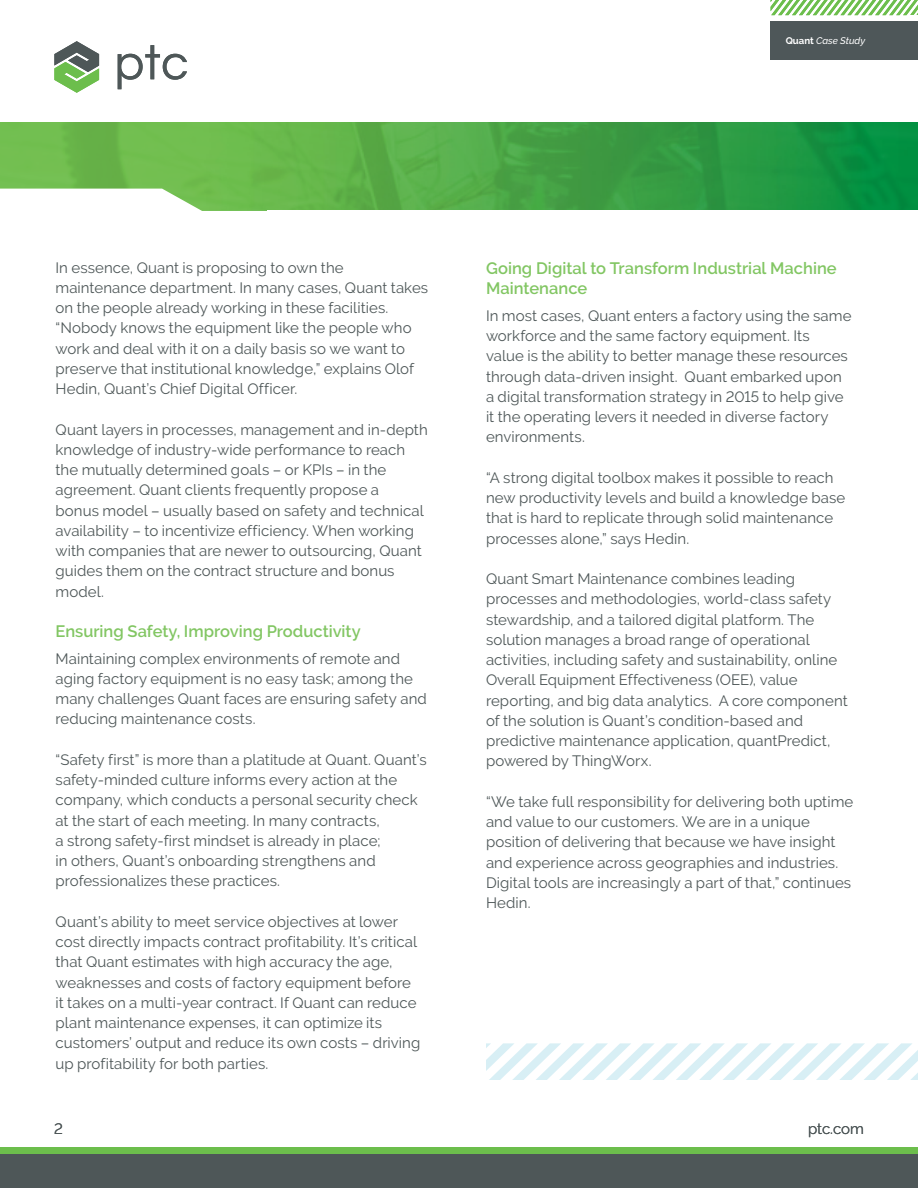
<style>
.page{position:relative;width:918px;height:1188px;background:#fff}
.page>*{position:absolute;margin:0;border:0;box-sizing:border-box;transform-origin:0 0}
._3__Text_Subhead_1{font:600 16.5px/19.8px "PTC Raleway";color:#82c663}
._4__Text_Body{font:15px/20.2px "PTC Raleway";letter-spacing:.005em;color:#4e5758}
.t1{font:700 9.6px "PTC Raleway";color:#fff}
.t2{font:italic 500 9.6px "PTC Raleway";color:#fff}
.s1{font-weight:400}
.s2{font-weight:700;font-style:normal}
</style>
<div class="page">
<img style="left:360px;top:122px;width:102px;height:88px">
<svg style="left:486px;top:1043px;width:432px;height:37px"></svg>
<div style="left:770px;top:21px;width:148px;height:39px;background:#4e5759"></div>
<svg style="left:462px;top:122px;width:456px;height:88px;background:#2d9a43"></svg>
<svg style="left:771px;top:0;width:147px;height:15px"></svg>
<div style="left:0;top:1154px;width:918px;height:34px;background:#4e5758"></div>
<div style="left:0;top:1147px;width:918px;height:7px;background:#6cbe4c"></div>
<svg style="left:0;top:41px;width:360px;height:170px"></svg>
<p class="t1" style="left:786px;top:35px;width:110px">Can ondale <span class="s1">Case Study</span></p>
<p class="t2" style="left:786px;top:35px;width:81px"><span class="s2">Quant</span> Case Study</p>
<p class="_4__Text_Body" style="left:56px;top:257px;width:374px">In essence, Quant is proposing to own the maintenance department. In many cases, Quant takes on the people already working in these facilities. “Nobody knows the equipment like the people who work and deal with it on a daily basis so we want to preserve that institutional knowledge,” explains Olof Hedin, Quant’s Chief Digital Officer.</p>
<p class="_4__Text_Body" style="left:56px;top:419px;width:374px">Quant layers in processes, management and in-depth knowledge of industry-wide performance to reach the mutually determined goals – or KPIs – in the agreement. Quant clients frequently propose a<br>bonus model – usually based on safety and technical availability – to incentivize efficiency. When working with companies that are newer to outsourcing, Quant guides them on the contract structure and bonus model.</p>
<p class="_3__Text_Subhead_1" style="left:56px;top:621px;width:307px">Ensuring Safety, Improving Productivity</p>
<p class="_4__Text_Body" style="left:56px;top:648px;width:373px">Maintaining complex environments of remote and aging factory equipment is no easy task; among the many challenges Quant faces are ensuring safety and reducing maintenance costs.</p>
<p class="_4__Text_Body" style="left:56px;top:749px;width:373px">“Safety first” is more than a platitude at Quant. Quant’s safety-minded culture informs every action at the company, which conducts a personal security check at the start of each meeting. In many contracts,<br>a strong safety-first mindset is already in place;<br>in others, Quant’s onboarding strengthens and professionalizes these practices.</p>
<p class="_4__Text_Body" style="left:56px;top:911px;width:366px">Quant’s ability to meet service objectives at lower cost directly impacts contract profitability. It’s critical that Quant estimates with high accuracy the age, weaknesses and costs of factory equipment before it takes on a multi-year contract. If Quant can reduce plant maintenance expenses, it can optimize its customers’ output and reduce its own costs – driving up profitability for both parties.</p>
<p class="_4__Text_Body" style="left:54px;top:1118px;width:10px">2</p>
<p class="_3__Text_Subhead_1" style="left:486px;top:258px;width:352px">Going Digital to Transform Industrial Machine<br>Maintenance</p>
<p class="_4__Text_Body" style="left:486px;top:305px;width:367px">In most cases, Quant enters a factory using the same workforce and the same factory equipment. Its<br>value is the ability to better manage these resources through data-driven insight. Quant embarked upon a digital transformation strategy in 2015 to help give it the operating levers it needed in diverse factory environments.</p>
<p class="_4__Text_Body" style="left:486px;top:467px;width:361px">“A strong digital toolbox makes it possible to reach new productivity levels and build a knowledge base that is hard to replicate through solid maintenance processes alone,” says Hedin.</p>
<p class="_4__Text_Body" style="left:486px;top:569px;width:363px">Quant Smart Maintenance combines leading processes and methodologies, world-class safety stewardship, and a tailored digital platform. The solution manages a broad range of operational activities, including safety and sustainability, online Overall Equipment Effectiveness (OEE), value reporting, and big data analytics. A core component of the solution is Quant’s condition-based and predictive maintenance application, quantPredict, powered by ThingWorx.</p>
<p class="_4__Text_Body" style="left:486px;top:791px;width:369px">“We take full responsibility for delivering both uptime and value to our customers. We are in a unique position of delivering that because we have insight and experience across geographies and industries.<br>Digital tools are increasingly a part of that,” continues Hedin.</p>
<p class="_4__Text_Body" style="left:808px;top:1118px;width:57px">ptc.com</p>
</div>
